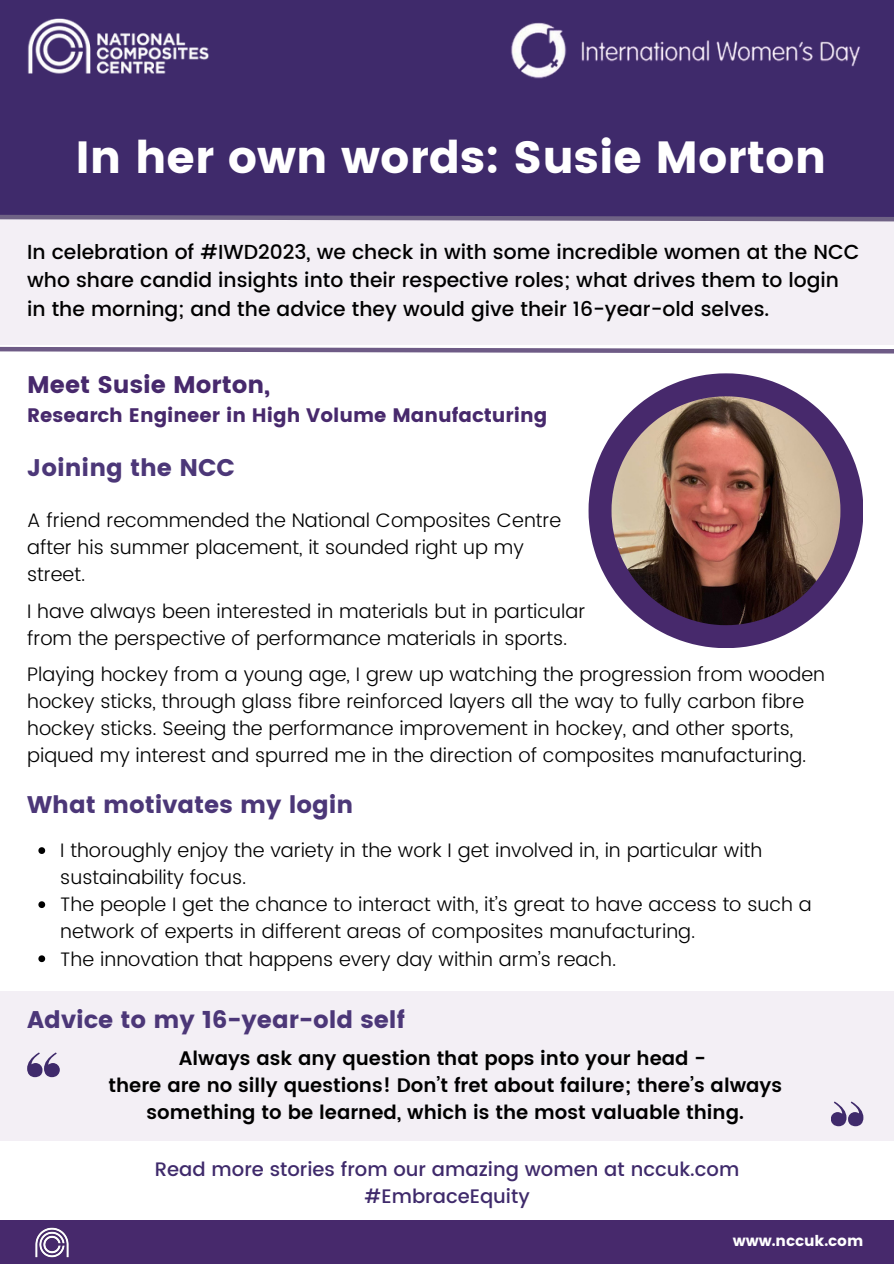
<style>
.page{position:relative;width:894px;height:1264px;background:#fff}
.page>*{position:absolute;margin:0;border:0;box-sizing:border-box;transform-origin:0 0}
.t1{font:45px "Poppins";color:#fff}
.t2{font:24px "Poppins";color:#4c3778}
.t3{font:24px "Poppins";color:#47296c}
.t4{font:500 20.25px/28.2px "Poppins";color:#000}
.t5{font:300 19.5px/27px "Poppins";color:#000}
.t6{font:600 19.5px/27px "Poppins";color:#000;text-align:center}
.t7{font:500 19.5px/27px "Poppins";color:#3f2a6b;text-align:center}
.t8{font:19.5px "Poppins";color:#47296c}
.t9{font:15px "Poppins";color:#fff}
</style>
<div class="page">
<div style="left:0;top:0;width:893px;height:240px;background:#3f2a6b"></div>
<img style="left:27px;top:18px;width:182px;height:56px">
<div style="left:0;top:991px;width:893px;height:149px;background:#f3eff5"></div>
<div style="left:0;top:1220px;width:893px;height:43px;background:#47296c"></div>
<div style="left:0;top:219px;width:893px;height:126px;background:#f3eff5"></div>
<svg style="left:0;top:215px;width:893px;height:7px"></svg>
<svg style="left:0;top:346px;width:893px;height:8px"></svg>
<img style="left:511px;top:22px;width:349px;height:57px">
<img style="left:35px;top:1227px;width:34px;height:31px">
<svg style="left:588px;top:373px;width:275px;height:275px"></svg>
<img style="left:611px;top:396px;width:229px;height:229px">
<svg style="left:27px;top:1052px;width:33px;height:25px"></svg>
<svg style="left:831px;top:1101px;width:32px;height:25px"></svg>
<svg style="left:38px;top:847px;width:7px;height:7px"></svg>
<svg style="left:38px;top:901px;width:7px;height:7px"></svg>
<svg style="left:38px;top:955px;width:7px;height:7px"></svg>
<h1 class="t1" style="left:75px;top:131px;width:752px">In her own words: Susie Morton</h1>
<p class="t4" style="left:27px;top:238px;width:833px">In celebration of #IWD2023, we check in with some incredible women at the NCC who share candid insights into their respective roles; what drives them to login in the morning; and the advice they would give their 16-year-old selves.</p>
<p class="t3" style="left:27px;top:371px;width:244px">Meet Susie Morton,</p>
<p class="t8" style="left:27px;top:403px;width:521px">Research Engineer in High Volume Manufacturing</p>
<p class="t2" style="left:27px;top:453px;width:209px">Joining the NCC</p>
<p class="t5" style="left:27px;top:506px;width:535px">A friend recommended the National Composites Centre after his summer placement, it sounded right up my street.</p>
<p class="t5" style="left:27px;top:597px;width:559px">I have always been interested in materials but in particular from the perspective of performance materials in sports.</p>
<p class="t5" style="left:27px;top:661px;width:799px">Playing hockey from a young age, I grew up watching the progression from wooden hockey sticks, through glass fibre reinforced layers all the way to fully carbon fibre hockey sticks. Seeing the performance improvement in hockey, and other sports, piqued my interest and spurred me in the direction of composites manufacturing.</p>
<p class="t2" style="left:27px;top:791px;width:327px">What motivates my login</p>
<p class="t5" style="left:60px;top:837px;width:752px">I thoroughly enjoy the variety in the work I get involved in, in particular with sustainability focus.<br>The people I get the chance to interact with, it’s great to have access to such a network of experts in different areas of composites manufacturing.<br>The innovation that happens every day within arm’s reach.</p>
<p class="t2" style="left:27px;top:1005px;width:379px">Advice to my 16-year-old self</p>
<p class="t6" style="left:108px;top:1044px;width:675px">Always ask any question that pops into your head -<br>there are no silly questions! Don’t fret about failure; there’s always something to be learned, which is the most valuable thing.</p>
<p class="t7" style="left:155px;top:1156px;width:585px">Read more stories from our amazing women at nccuk.com #EmbraceEquity</p>
<p class="t9" style="left:732px;top:1231px;width:132px">www.nccuk.com</p>
</div>
